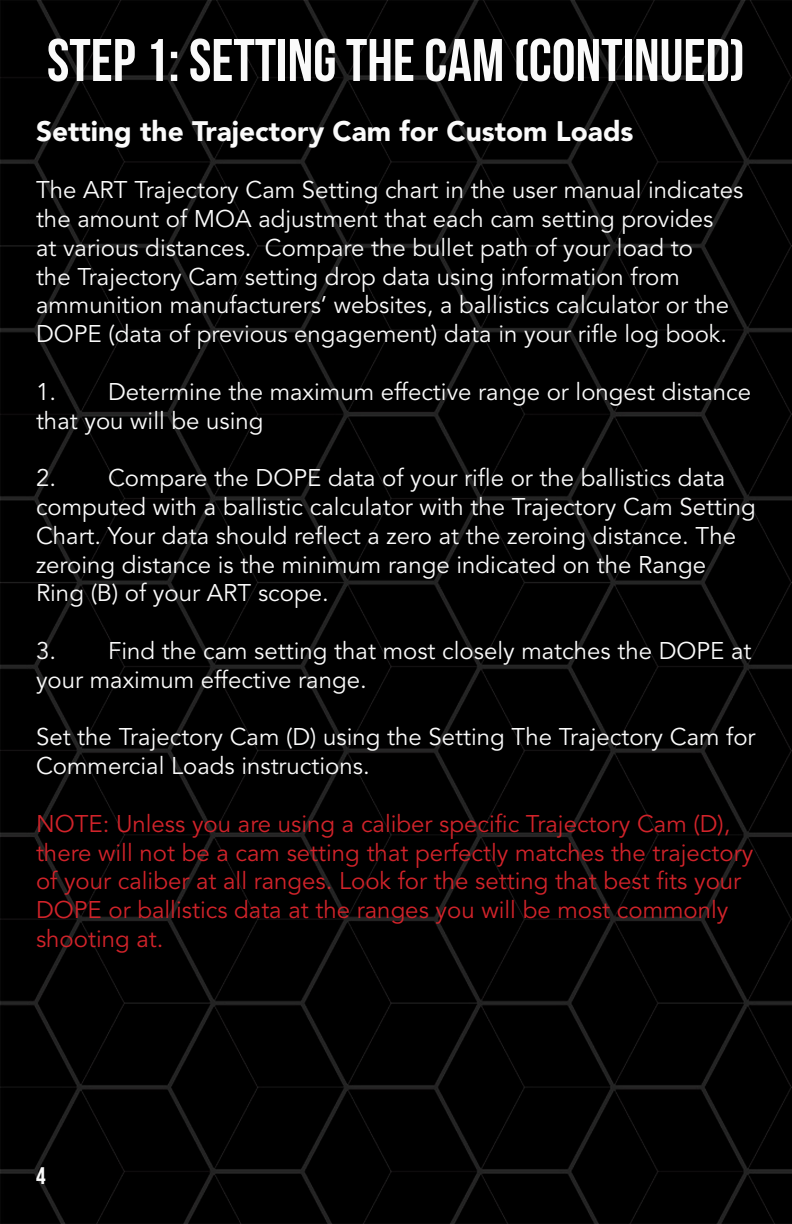
<style>
.page{position:relative;width:792px;height:1224px;background:#fff}
.page>*{position:absolute;margin:0;border:0;box-sizing:border-box;transform-origin:0 0}
.t1{font:60px "Bebas Neue";color:#fafafa}
.t2{font:900 28px "Avenir LT Pro";color:#fafafa}
.t3{font:24px/28.8px "Avenir LT Pro";color:#fafafa}
.t4{font:24px/28.8px "Avenir LT Pro";color:#d1232a}
.t5{font:24px "Bebas Neue";color:#fafafa}
</style>
<div class="page">
<img style="left:0;top:0;width:792px;height:1224px">
<p class="t1" style="left:47px;top:27px;width:700px">STEP 1: SETTING THE CAM (CONTINUED)</p>
<p class="t2" style="left:36px;top:114px;width:599px">Setting the Trajectory Cam for Custom Loads</p>
<p class="t3" style="left:36px;top:176px;width:709px">The ART Trajectory Cam Setting chart in the user manual indicates the amount of MOA adjustment that each cam setting provides<br>at various distances. Compare the bullet path of your load to<br>the Trajectory Cam setting drop data using information from ammunition manufacturers’ websites, a ballistics calculator or the DOPE (data of previous engagement) data in your rifle log book.</p>
<p class="t3" style="left:36px;top:378px;width:717px">1. Determine the maximum effective range or longest distance that you will be using</p>
<p class="t3" style="left:36px;top:464px;width:721px">2. Compare the DOPE data of your rifle or the ballistics data computed with a ballistic calculator with the Trajectory Cam Setting Chart. Your data should reflect a zero at the zeroing distance. The zeroing distance is the minimum range indicated on the Range Ring (B) of your ART scope.</p>
<p class="t3" style="left:36px;top:637px;width:717px">3. Find the cam setting that most closely matches the DOPE at your maximum effective range.</p>
<p class="t3" style="left:36px;top:723px;width:721px">Set the Trajectory Cam (D) using the Setting The Trajectory Cam for<br>Commercial Loads instructions.</p>
<p class="t4" style="left:36px;top:810px;width:719px">NOTE: Unless you are using a caliber specific Trajectory Cam (D), there will not be a cam setting that perfectly matches the trajectory of your caliber at all ranges. Look for the setting that best fits your DOPE or ballistics data at the ranges you will be most commonly shooting at.</p>
<p class="t5" style="left:36px;top:1163px;width:11px">4</p>
</div>
